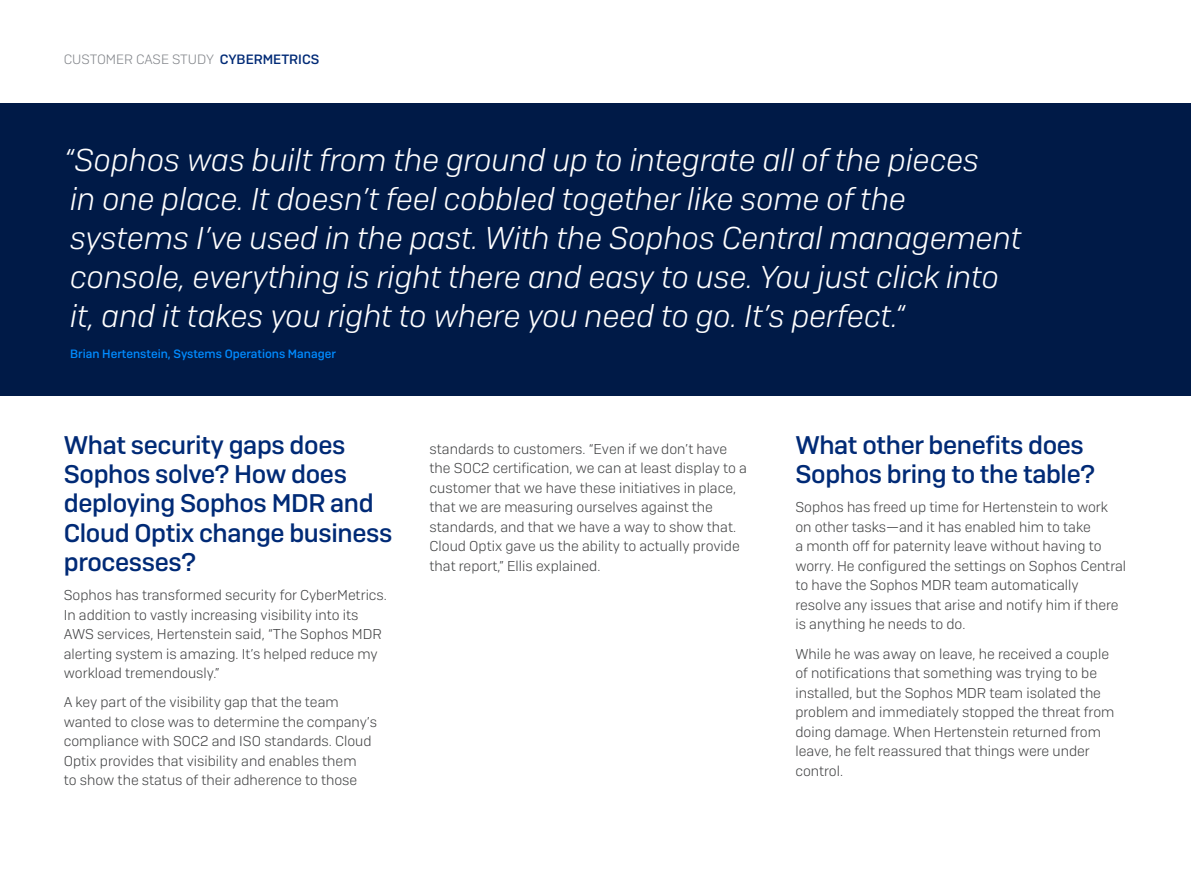
<style>
.page{position:relative;width:1191px;height:893px;background:#fff}
.page>*{position:absolute;margin:0;border:0;box-sizing:border-box;transform-origin:0 0}
.Quote__Reverse{font:italic 300 31.5px/39px "Sophos Sans";color:#fff}
.Subheading{font:500 25.5px/29.2px "Sophos Sans";letter-spacing:-.015em;color:#002a76}
.Body_Copy{font:300 14.25px/19.5px "Sophos Sans";color:#424344}
.t1{font:300 13.5px "Sophos Sans";color:#83868b}
.Accreditation{font:500 12px "Sophos Sans";color:#008bff}
.s1{font-weight:500;color:#002a76}
</style>
<div class="page">
<div style="left:0;top:103px;width:1191px;height:292px;background:#001a47"></div>
<p class="t1" style="left:64px;top:51px;width:257px">CUSTOMER CASE STUDY <span class="s1">CYBERMETRICS</span></p>
<p class="Quote__Reverse" style="left:64px;top:140px;width:959px">“Sophos was built from the ground up to integrate all of the pieces<br>in one place. It doesn’t feel cobbled together like some of the systems I’ve used in the past. With the Sophos Central management console, everything is right there and easy to use. You just click into it, and it takes you right to where you need to go. It’s perfect.“</p>
<p class="Accreditation" style="left:70px;top:347px;width:267px">Brian Hertenstein, Systems Operations Manager</p>
<p class="Subheading" style="left:64px;top:430px;width:330px">What security gaps does<br>Sophos solve? How does deploying Sophos MDR and<br>Cloud Optix change business processes?</p>
<p class="Body_Copy" style="left:64px;top:585px;width:325px">Sophos has transformed security for CyberMetrics.<br>In addition to vastly increasing visibility into its AWS services, Hertenstein said, “The Sophos MDR alerting system is amazing. It’s helped reduce my workload tremendously.”</p>
<p class="Body_Copy" style="left:64px;top:692px;width:315px">A key part of the visibility gap that the team wanted to close was to determine the company’s compliance with SOC2 and ISO standards. Cloud Optix provides that visibility and enables them<br>to show the status of their adherence to those</p>
<p class="Body_Copy" style="left:429px;top:439px;width:319px">standards to customers. “Even if we don’t have the SOC2 certification, we can at least display to a customer that we have these initiatives in place, that we are measuring ourselves against the standards, and that we have a way to show that.<br>Cloud Optix gave us the ability to actually provide that report,” Ellis explained.</p>
<p class="Subheading" style="left:795px;top:430px;width:301px">What other benefits does<br>Sophos bring to the table?</p>
<p class="Body_Copy" style="left:795px;top:497px;width:332px">Sophos has freed up time for Hertenstein to work on other tasks—and it has enabled him to take<br>a month off for paternity leave without having to worry. He configured the settings on Sophos Central to have the Sophos MDR team automatically resolve any issues that arise and notify him if there is anything he needs to do.</p>
<p class="Body_Copy" style="left:795px;top:644px;width:320px">While he was away on leave, he received a couple of notifications that something was trying to be installed, but the Sophos MDR team isolated the problem and immediately stopped the threat from doing damage. When Hertenstein returned from leave, he felt reassured that things were under control.</p>
</div>
